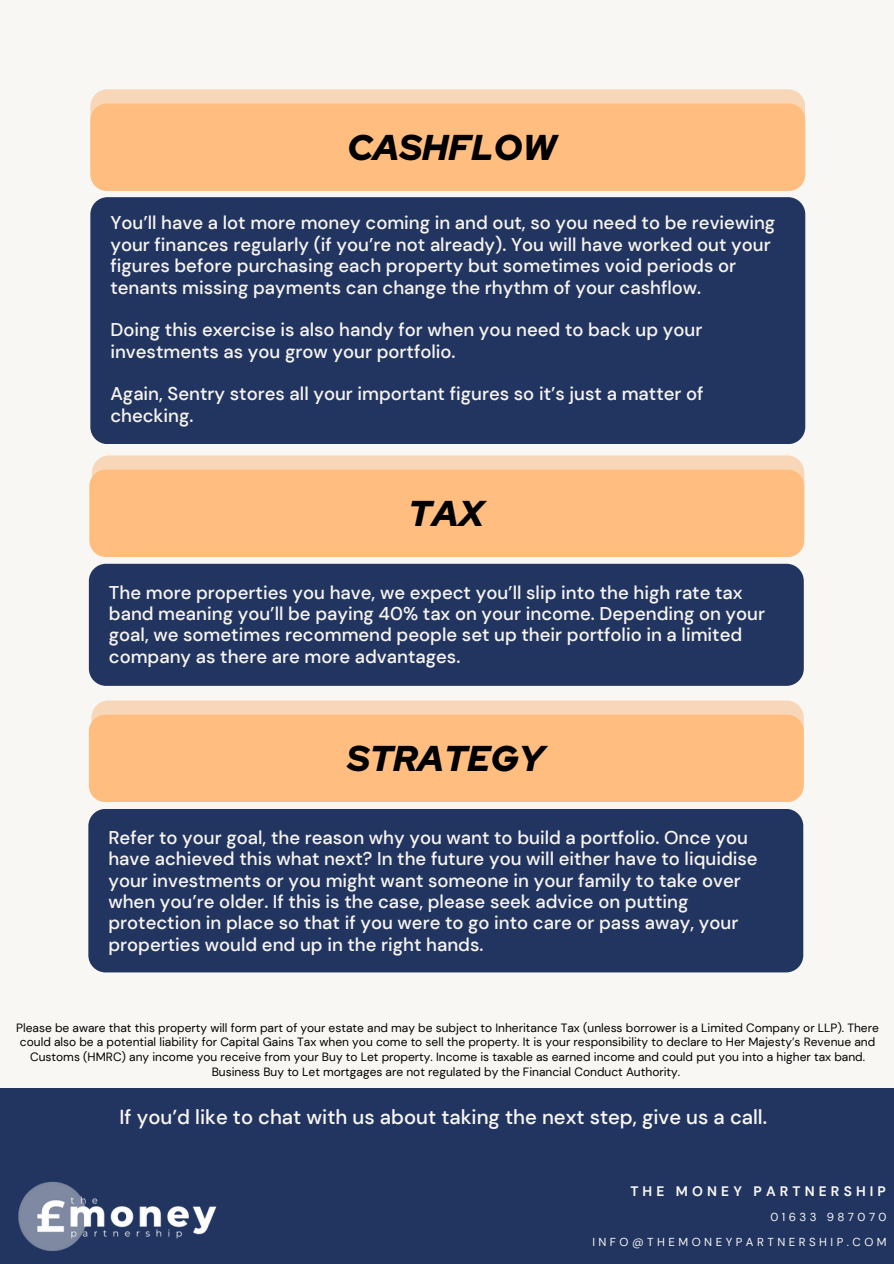
<style>
.page{position:relative;width:894px;height:1264px;background:#fff}
.page>*{position:absolute;margin:0;border:0;box-sizing:border-box;transform-origin:0 0}
.t1{font:italic 900 35.85px "Red Hat Display";color:#000}
.t2{font:500 20.25px "DM Sans";color:#f8f7f3}
.t3{font:500 18.45px/21.3px "DM Sans";color:#f7f5f0}
.t4{font:700 13.8px "DM Sans";letter-spacing:.3em;color:#f8f7f3}
.t5{font:12px/15px "DM Sans";color:#000;text-align:center}
.t6{font:11.55px "DM Sans";letter-spacing:.3em;color:#f8f7f3}
</style>
<div class="page">
<div style="left:0;top:0;width:893px;height:1263px;background:#f8f7f3"></div>
<div style="left:90px;top:197px;width:715px;height:247px;background:#223460;border-radius:17px"></div>
<div style="left:90px;top:89px;width:715px;height:97px;background:#f8d7b9;border-radius:17px"></div>
<div style="left:90px;top:103px;width:715px;height:88px;background:#ffbd80;border-radius:16px"></div>
<div style="left:92px;top:455px;width:712px;height:97px;background:#f8d7b9;border-radius:17px"></div>
<div style="left:89px;top:469px;width:715px;height:88px;background:#ffbd80;border-radius:16px"></div>
<div style="left:89px;top:564px;width:714px;height:122px;background:#223460;border-radius:17px"></div>
<div style="left:91px;top:700px;width:712px;height:97px;background:#f8d7b9;border-radius:17px"></div>
<div style="left:89px;top:714px;width:714px;height:88px;background:#ffbd80;border-radius:16px"></div>
<div style="left:88px;top:808px;width:715px;height:164px;background:#223460;border-radius:17px"></div>
<div style="left:0;top:1088px;width:893px;height:175px;background:#223460"></div>
<img style="left:18px;top:1181px;width:199px;height:70px">
<h1 class="t1" style="left:347px;top:123px;width:210px">CASHFLOW</h1>
<h2 class="t3" style="left:110px;top:212px;width:666px">You’ll have a lot more money coming in and out, so you need to be reviewing your finances regularly (if you’re not already). You will have worked out your figures before purchasing each property but sometimes void periods or tenants missing payments can change the rhythm of your cashflow.</h2>
<h2 class="t3" style="left:110px;top:319px;width:593px">Doing this exercise is also handy for when you need to back up your investments as you grow your portfolio.</h2>
<h2 class="t3" style="left:110px;top:383px;width:594px">Again, Sentry stores all your important figures so it’s just a matter of checking.</h2>
<h1 class="t1" style="left:408px;top:489px;width:77px">TAX</h1>
<h2 class="t3" style="left:109px;top:581px;width:657px">The more properties you have, we expect you’ll slip into the high rate tax band meaning you’ll be paying 40% tax on your income. Depending on your goal, we sometimes recommend people set up their portfolio in a limited company as there are more advantages.</h2>
<h1 class="t1" style="left:347px;top:734px;width:199px">STRATEGY</h1>
<h2 class="t3" style="left:108px;top:826px;width:650px">Refer to your goal, the reason why you want to build a portfolio. Once you have achieved this what next? In the future you will either have to liquidise your investments or you might want someone in your family to take over when you’re older. If this is the case, please seek advice on putting protection in place so that if you were to go into care or pass away, your properties would end up in the right hands.</h2>
<h5 class="t5" style="left:16px;top:1019px;width:864px">Please be aware that this property will form part of your estate and may be subject to Inheritance Tax (unless borrower is a Limited Company or LLP). There could also be a potential liability for Capital Gains Tax when you come to sell the property. It is your responsibility to declare to Her Majesty’s Revenue and Customs (HMRC) any income you receive from your Buy to Let property. Income is taxable as earned income and could put you into a higher tax band.<br>Business Buy to Let mortgages are not regulated by the Financial Conduct Authority.</h5>
<h5 class="t2" style="left:120px;top:1103px;width:648px">If you’d like to chat with us about taking the next step, give us a call.</h5>
<p class="t4" style="left:630px;top:1182px;width:257px">THE MONEY PARTNERSHIP</p>
<h3 class="t6" style="left:770px;top:1209px;width:118px">01633 987070</h3>
<h4 class="t6" style="left:592px;top:1234px;width:296px">INFO@THEMONEYPARTNERSHIP.COM</h4>
</div>
